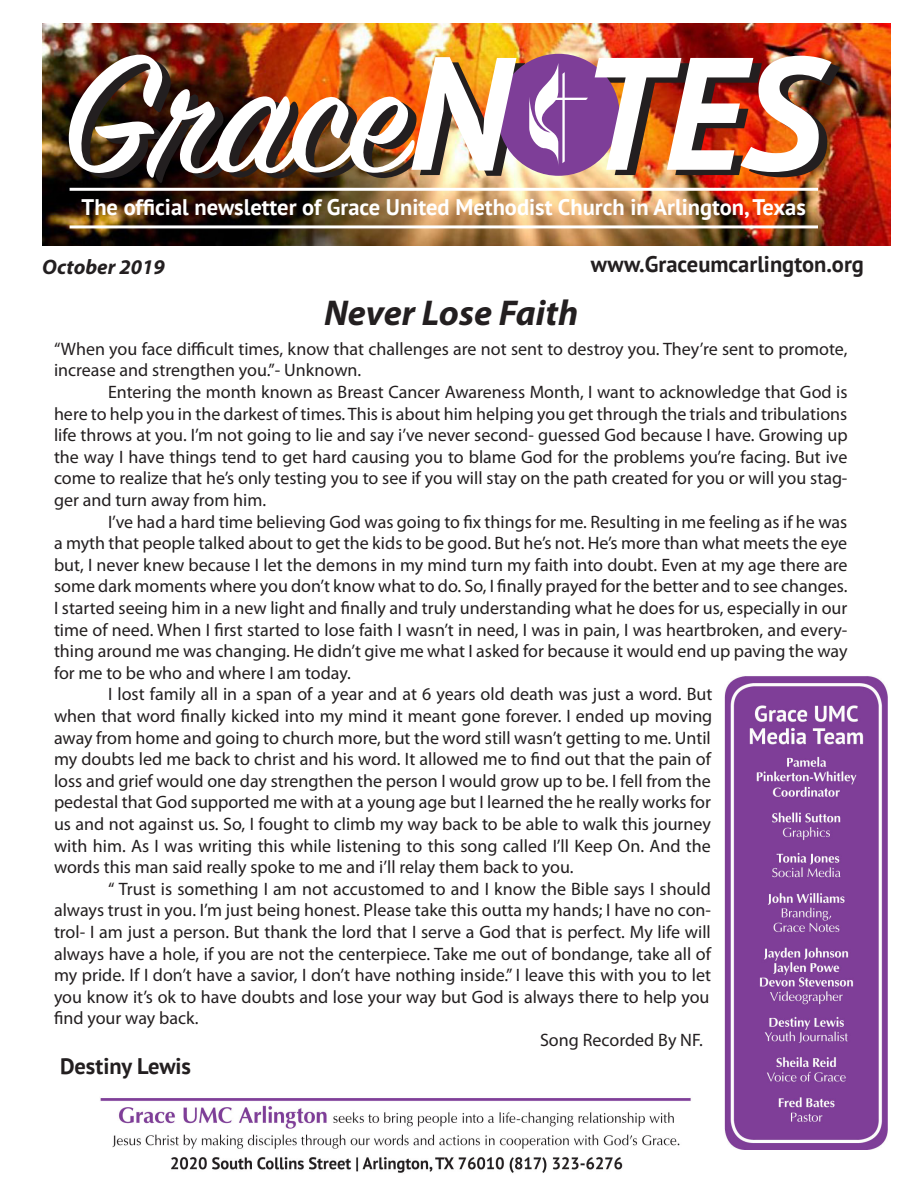
<style>
.page{position:relative;width:918px;height:1188px;background:#fff}
.page>*{position:absolute;margin:0;border:0;box-sizing:border-box;transform-origin:0 0}
.t1{font:184.8px "Sign Painter House Script";color:#fff}
.t2{font:italic 700 159.75px "PT Sans";color:#fff}
.t3{font:italic 700 36px "Myriad Pro";color:#231f20}
.t4{font:700 22.5px "PT Sans";color:#fff}
.t5{font:700 22.5px "PT Sans";color:#231f20}
.t6{font:italic 700 21px "Myriad Pro";color:#231f20}
.t7{font:18px/21.6px "Myriad Pro";color:#231f20;text-align:justify}
</style>
<div class="page">
<img style="left:100px;top:1098px;width:591px;height:75px">
<img style="left:724px;top:676px;width:164px;height:473px">
<img style="left:43px;top:24px;width:847px;height:221px">
<div style="left:498px;top:54px;width:122px;height:122px;background:#7e3e98;border-radius:50%"></div>
<svg style="left:529px;top:63px;width:59px;height:102px"></svg>
<hr style="left:70px;top:188px;width:748px;height:3px;background:#fff">
<hr style="left:70px;top:225px;width:748px;height:3px;background:#fff">
<p class="t1" style="left:63px;top:1px;width:347px">Grace</p>
<p class="t4" style="left:82px;top:192px;width:726px">The official newsletter of Grace United Methodist Church in Arlington, Texas</p>
<p class="t2" style="left:408px;top:9px;width:416px">N TES</p>
<p class="t6" style="left:42px;top:253px;width:124px">October 2019</p>
<p class="t3" style="left:324px;top:290px;width:256px">Never Lose Faith</p>
<p class="t5" style="left:591px;top:249px;width:275px">www.Graceumcarlington.org</p>
<p class="t7" style="left:54px;top:338px;width:795px">“When you face difficult times, know that challenges are not sent to destroy you. They’re sent to promote, increase and strengthen you.”- Unknown.</p>
<p class="t7" style="left:54px;top:381px;width:795px;text-indent:54px">Entering the month known as Breast Cancer Awareness Month, I want to acknowledge that God is here to help you in the darkest of times. This is about him helping you get through the trials and tribulations life throws at you. I’m not going to lie and say i’ve never second- guessed God because I have. Growing up the way I have things tend to get hard causing you to blame God for the problems you’re facing. But ive come to realize that he’s only testing you to see if you will stay on the path created for you or will you stag&shy;ger and turn away from him.</p>
<p class="t7" style="left:54px;top:510px;width:795px;text-indent:54px">I’ve had a hard time believing God was going to fix things for me. Resulting in me feeling as if he was a myth that people talked about to get the kids to be good. But he’s not. He’s more than what meets the eye but, I never knew because I let the demons in my mind turn my faith into doubt. Even at my age there are some dark moments where you don’t know what to do. So, I finally prayed for the better and to see changes.</p>
<p class="t7" style="left:54px;top:597px;width:795px">I started seeing him in a new light and finally and truly understanding what he does for us, especially in our time of need. When I first started to lose faith I wasn’t in need, I was in pain, I was heartbroken, and every&shy;thing around me was changing. He didn’t give me what I asked for because it would end up paving the way for me to be who and where I am today.</p>
<p class="t7" style="left:54px;top:683px;width:660px;text-indent:54px">I lost family all in a span of a year and at 6 years old death was just a word. But when that word finally kicked into my mind it meant gone forever. I ended up moving away from home and going to church more, but the word still wasn’t getting to me. Until my doubts led me back to christ and his word. It allowed me to find out that the pain of loss and grief would one day strengthen the person I would grow up to be. I fell from the pedestal that God supported me with at a young age but I learned the he really works for us and not against us. So, I fought to climb my way back to be able to walk this journey with him. As I was writing this while listening to this song called I’ll Keep On. And the words this man said really spoke to me and i’ll relay them back to you.</p>
<p class="t7" style="left:54px;top:878px;width:659px;text-indent:54px">“ Trust is something I am not accustomed to and I know the Bible says I should always trust in you. I’m just being honest. Please take this outta my hands; I have no con&shy;trol- I am just a person. But thank the lord that I serve a God that is perfect. My life will always have a hole, if you are not the centerpiece. Take me out of bondange, take all of my pride. If I don’t have a savior, I don’t have nothing inside.” I leave this with you to let you know it’s ok to have doubts and lose your way but God is always there to help you find your way back.</p>
<p class="t7" style="left:540px;top:1029px;width:164px">Song Recorded By NF.</p>
<p class="t5" style="left:60px;top:1051px;width:133px">Destiny Lewis</p>
</div>
